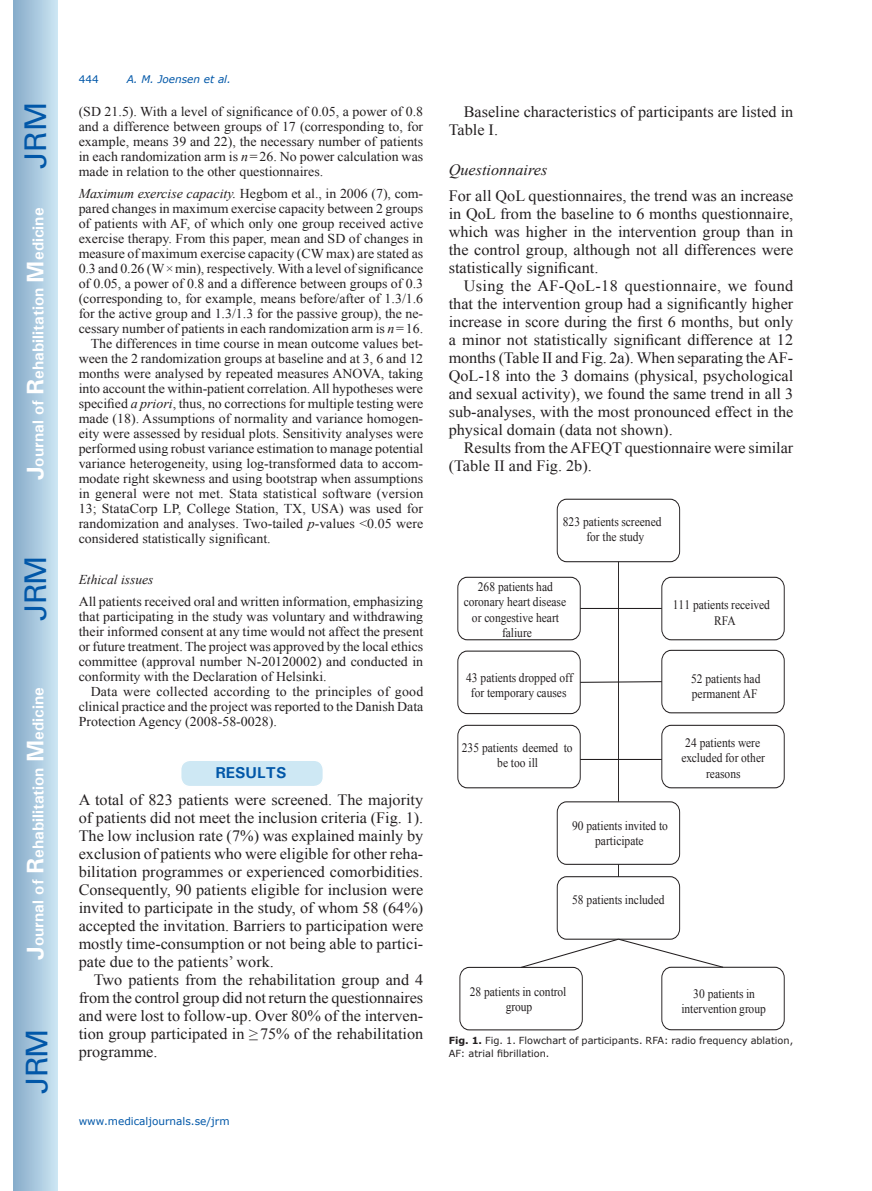
<style>
.page{position:relative;width:872px;height:1191px;background:#fff}
.page>*{position:absolute;margin:0;border:0;box-sizing:border-box;transform-origin:0 0}
.t1{font:30px "Univers";letter-spacing:-.03em;color:#0157a8}
.t2{font:15.75px/18px "Times New Roman";color:#231f20;text-align:justify}
.t3{font:700 15.75px "Univers";color:#fff}
.t4{font:italic 15.75px "Times New Roman";color:#231f20}
.t5{font:700 15.75px "Univers";color:#0157a8}
.t6{font:13.5px/15px "Times New Roman";color:#231f20;text-align:justify}
.t7{font:italic 13.5px "Times New Roman";color:#231f20}
.t8{font:12.9px/15.5px "Times New Roman";color:#231f20;text-align:center;scale:.89 1}
.t9{font:10.5px "Verdana";color:#0157a8}
.t10{font:italic 10.5px "Verdana";color:#0157a8}
.t11{font:9.75px/13.5px "Verdana";color:#231f20}
.s1{font-size:24px}
.s2{font-style:italic}
.s3{font-weight:700}
</style>
<div class="page">
<div style="left:14px;top:0;width:43px;height:1191px;background:linear-gradient(to right,#88acca,#cbe5f2)"></div>
<div style="left:181px;top:760px;width:142px;height:26px;background:#cee8f4;border-radius:10px"></div>
<div style="left:180px;top:759px;width:144px;height:28px;border:2px solid #fff;border-radius:10px"></div>
<div style="left:557px;top:499px;width:123px;height:63px;border:1px solid #231f20;border-radius:10px"></div>
<div style="left:457px;top:725px;width:123px;height:63px;border:1px solid #231f20;border-radius:10px"></div>
<div style="left:457px;top:650px;width:123px;height:64px;border:1px solid #231f20;border-radius:10px"></div>
<div style="left:457px;top:577px;width:123px;height:63px;border:1px solid #231f20;border-radius:10px"></div>
<div style="left:661px;top:725px;width:123px;height:63px;border:1px solid #231f20;border-radius:10px"></div>
<div style="left:661px;top:650px;width:123px;height:63px;border:1px solid #231f20;border-radius:10px"></div>
<div style="left:661px;top:577px;width:123px;height:63px;border:1px solid #231f20;border-radius:10px"></div>
<div style="left:557px;top:876px;width:123px;height:63px;border:1px solid #231f20;border-radius:10px"></div>
<div style="left:557px;top:801px;width:123px;height:64px;border:1px solid #231f20;border-radius:10px"></div>
<div style="left:459px;top:967px;width:124px;height:63px;border:1px solid #231f20;border-radius:10px"></div>
<div style="left:661px;top:966px;width:123px;height:64px;border:1px solid #231f20;border-radius:10px"></div>
<hr style="left:618px;top:562px;width:1px;height:239px;background:#231f20">
<svg style="left:618px;top:864px;width:1px;height:12px"></svg>
<hr style="left:580px;top:608px;width:82px;height:1px;background:#231f20">
<svg style="left:579px;top:680px;width:83px;height:3px"></svg>
<hr style="left:580px;top:759px;width:82px;height:1px;background:#231f20">
<svg style="left:520px;top:938px;width:204px;height:30px"></svg>
<h1 class="t1" style="left:18px;top:169px;width:68px;rotate:-90deg">JRM</h1>
<p class="t3" style="left:28px;top:480px;width:274px;rotate:-90deg"><span class="s1">J</span>ournal of <span class="s1">R</span>ehabilitation <span class="s1">M</span>edicine</p>
<h1 class="t1" style="left:18px;top:620px;width:67px;rotate:-90deg">JRM</h1>
<p class="t3" style="left:28px;top:959px;width:274px;rotate:-90deg"><span class="s1">J</span>ournal of <span class="s1">R</span>ehabilitation <span class="s1">M</span>edicine</p>
<h1 class="t1" style="left:19px;top:1093px;width:67px;rotate:-90deg">JRM</h1>
<p class="t9" style="left:79px;top:72px;width:22px">444</p>
<p class="t10" style="left:127px;top:72px;width:106px">A. M. Joensen et al.</p>
<p class="t6" style="left:79px;top:103px;width:346px">(SD 21.5). With a level of significance of 0.05, a power of 0.8 and a difference between groups of 17 (corresponding to, for example, means 39 and 22), the necessary number of patients in each randomization arm is <span class="s2">n</span>=26. No power calculation was made in relation to the other questionnaires.</p>
<p class="t6" style="left:79px;top:186px;width:346px"><span class="s2">Maximum exercise capacity.</span> Hegbom et al., in 2006 (7), com-</p>
<p class="t6" style="left:79px;top:201px;width:346px">pared changes in maximum exercise capacity between 2 groups</p>
<p class="t6" style="left:79px;top:216px;width:346px">of patients with AF, of which only one group received active</p>
<p class="t6" style="left:79px;top:231px;width:346px">exercise therapy. From this paper, mean and SD of changes in</p>
<p class="t6" style="left:79px;top:246px;width:346px">measure of maximum exercise capacity (CW max) are stated as</p>
<p class="t6" style="left:79px;top:261px;width:346px">0.3 and 0.26 (W×min), respectively. With a level of significance</p>
<p class="t6" style="left:79px;top:276px;width:346px">of 0.05, a power of 0.8 and a difference between groups of 0.3</p>
<p class="t6" style="left:79px;top:291px;width:346px">(corresponding to, for example, means before/after of 1.3/1.6</p>
<p class="t6" style="left:79px;top:306px;width:346px">for the active group and 1.3/1.3 for the passive group), the ne-</p>
<p class="t6" style="left:79px;top:321px;width:346px">cessary number of patients in each randomization arm is <span class="s2">n</span>=16.</p>
<p class="t6" style="left:91px;top:336px;width:334px">The differences in time course in mean outcome values bet-</p>
<p class="t6" style="left:79px;top:351px;width:346px">ween the 2 randomization groups at baseline and at 3, 6 and 12</p>
<p class="t6" style="left:79px;top:366px;width:346px">months were analysed by repeated measures ANOVA, taking</p>
<p class="t6" style="left:79px;top:381px;width:346px">into account the within-patient correlation. All hypotheses were</p>
<p class="t6" style="left:79px;top:396px;width:346px">specified <span class="s2">a priori</span>, thus, no corrections for multiple testing were</p>
<p class="t6" style="left:79px;top:411px;width:346px">made (18). Assumptions of normality and variance homogen-</p>
<p class="t6" style="left:79px;top:426px;width:346px">eity were assessed by residual plots. Sensitivity analyses were</p>
<p class="t6" style="left:79px;top:441px;width:346px">performed using robust variance estimation to manage potential</p>
<p class="t6" style="left:79px;top:456px;width:346px">variance heterogeneity, using log-transformed data to accom-</p>
<p class="t6" style="left:79px;top:471px;width:346px">modate right skewness and using bootstrap when assumptions</p>
<p class="t6" style="left:79px;top:486px;width:346px">in general were not met. Stata statistical software (version</p>
<p class="t6" style="left:79px;top:501px;width:346px">13; StataCorp LP, College Station, TX, USA) was used for</p>
<p class="t6" style="left:79px;top:516px;width:346px">randomization and analyses. Two-tailed <span class="s2">p</span>-values &lt;0.05 were</p>
<p class="t6" style="left:79px;top:531px;width:193px">considered statistically significant.</p>
<p class="t7" style="left:79px;top:570px;width:76px">Ethical issues</p>
<p class="t6" style="left:79px;top:594px;width:346px">All patients received oral and written information, emphasizing that participating in the study was voluntary and withdrawing their informed consent at any time would not affect the present or future treatment. The project was approved by the local ethics committee (approval number N-20120002) and conducted in conformity with the Declaration of Helsinki.</p>
<p class="t6" style="left:79px;top:684px;width:346px;text-indent:12px">Data were collected according to the principles of good clinical practice and the project was reported to the Danish Data Protection Agency (2008-58-0028).</p>
<p class="t5" style="left:215px;top:763px;width:73px">RESULTS</p>
<p class="t2" style="left:79px;top:791px;width:346px">A total of 823 patients were screened. The majority of patients did not meet the inclusion criteria (Fig. 1).<br>The low inclusion rate (7%) was explained mainly by exclusion of patients who were eligible for other reha&shy;bilitation programmes or experienced comorbidities.<br>Consequently, 90 patients eligible for inclusion were invited to participate in the study, of whom 58 (64%) accepted the invitation. Barriers to participation were mostly time-consumption or not being able to partici&shy;pate due to the patients’ work.</p>
<p class="t2" style="left:79px;top:971px;width:346px;text-indent:15px">Two patients from the rehabilitation group and 4 from the control group did not return the questionnaires and were lost to follow-up. Over 80% of the interven&shy;tion group participated in ≥75% of the rehabilitation programme.</p>
<p class="t9" style="left:79px;top:1114px;width:152px">www.medicaljournals.se/jrm</p>
<p class="t2" style="left:449px;top:103px;width:346px;text-indent:15px">Baseline characteristics of participants are listed in<br>Table I.</p>
<p class="t4" style="left:449px;top:159px;width:100px">Questionnaires</p>
<p class="t2" style="left:449px;top:186px;width:346px">For all QoL questionnaires, the trend was an increase in QoL from the baseline to 6 months questionnaire, which was higher in the intervention group than in the control group, although not all differences were statistically significant.</p>
<p class="t2" style="left:449px;top:276px;width:346px;text-indent:15px">Using the AF-QoL-18 questionnaire, we found that the intervention group had a significantly higher increase in score during the first 6 months, but only a minor not statistically significant difference at 12 months (Table II and Fig. 2a). When separating the AF-QoL-18 into the 3 domains (physical, psychological and sexual activity), we found the same trend in all 3 sub-analyses, with the most pronounced effect in the physical domain (data not shown).</p>
<p class="t2" style="left:449px;top:438px;width:346px;text-indent:15px">Results from the AFEQT questionnaire were similar (Table II and Fig. 2b).</p>
<p class="t8" style="left:563px;top:513px;width:112px">823 patients screened for the study</p>
<p class="t8" style="left:464px;top:578px;width:117px">268 patients had coronary heart disease or congestive heart faliure</p>
<p class="t8" style="left:466px;top:669px;width:121px">43 patients dropped off for temporary causes</p>
<p class="t8" style="left:462px;top:739px;width:126px">235 patients deemed to be too ill</p>
<p class="t8" style="left:673px;top:597px;width:111px">111 patients received<br>RFA</p>
<p class="t8" style="left:691px;top:670px;width:79px;text-align:left">52 patients had permanent AF</p>
<p class="t8" style="left:681px;top:734px;width:95px">24 patients were excluded for other reasons</p>
<p class="t8" style="left:572px;top:817px;width:109px">90 patients invited to participate</p>
<p class="t8" style="left:572px;top:892px;width:105px">58 patients included</p>
<p class="t8" style="left:470px;top:983px;width:110px">28 patients in control group</p>
<p class="t8" style="left:681px;top:985px;width:97px">30 patients in intervention group</p>
<p class="t11" style="left:449px;top:1033px;width:346px"><span class="s3">Fig. 1.</span> Fig. 1. Flowchart of participants. RFA: radio frequency ablation,<br>AF: atrial fibrillation.</p>
</div>
